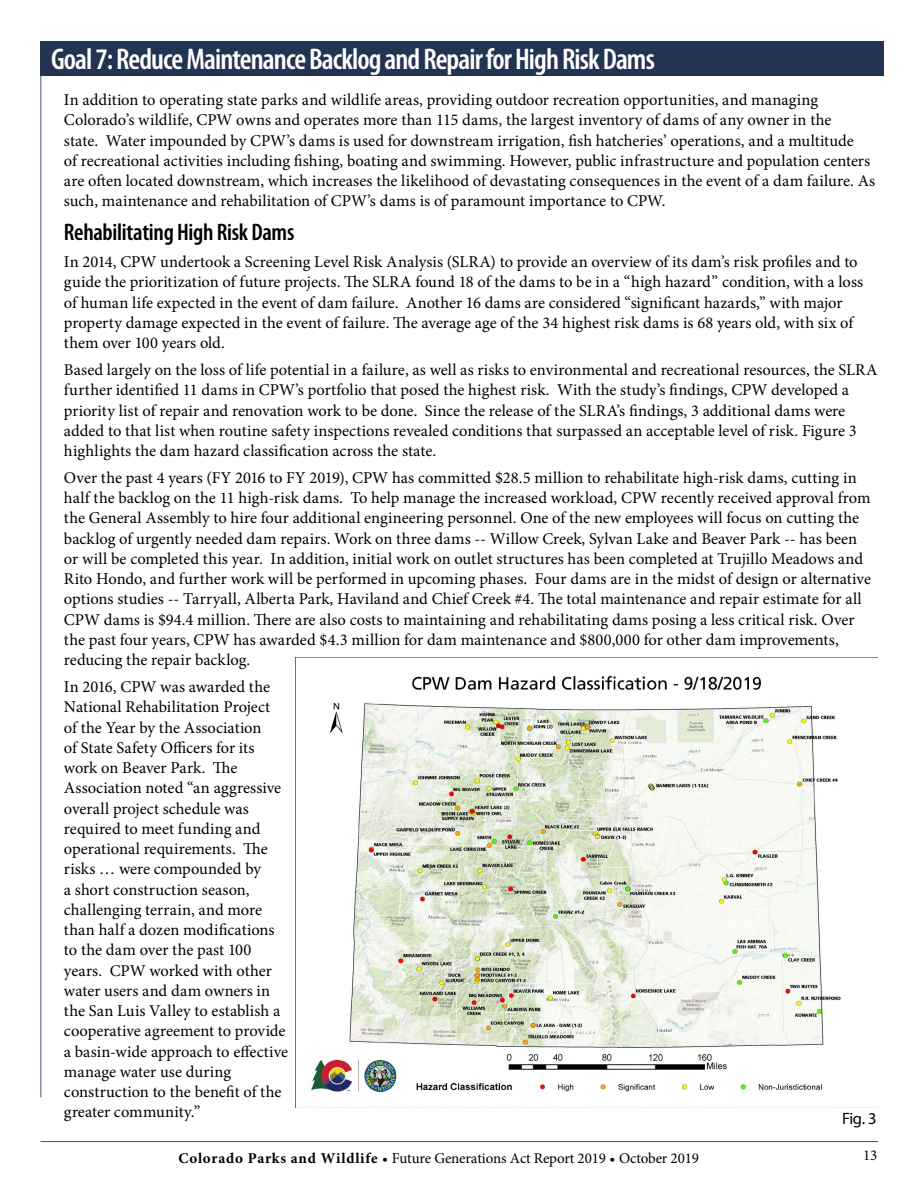
<style>
.page{position:relative;width:918px;height:1188px;background:#fff}
.page>*{position:absolute;margin:0;border:0;box-sizing:border-box;transform-origin:0 0}
.t1{font:600 condensed 30px "Myriad Pro";letter-spacing:-.03em;color:#fff}
.t2{font:600 condensed 24px "Myriad Pro";letter-spacing:-.015em;color:#000}
.t3{font:16.5px/20.2px "Minion Pro";color:#000}
.t4{font:16.5px "Myriad Pro";color:#000}
.t5{font:15px "Minion Pro";letter-spacing:-.01em;color:#000}
.s1{font-weight:700}
</style>
<div class="page">
<hr style="left:40px;top:1141px;width:838px;height:1px;background:#3d547b">
<img style="left:295px;top:657px;width:583px;height:450px">
<div style="left:40px;top:41px;width:844px;height:35px;background:#223452"></div>
<h1 class="t1" style="left:51px;top:40px;width:605px">Goal 7: Reduce Maintenance Backlog and Repair for High Risk Dams</h1>
<p class="t3" style="left:64px;top:90px;width:813px">In addition to operating state parks and wildlife areas, providing outdoor recreation opportunities, and managing Colorado’s wildlife, CPW owns and operates more than 115 dams, the largest inventory of dams of any owner in the<br>state. Water impounded by CPW’s dams is used for downstream irrigation, fish hatcheries’ operations, and a multitude<br>of recreational activities including fishing, boating and swimming. However, public infrastructure and population centers are often located downstream, which increases the likelihood of devastating consequences in the event of a dam failure. As such, maintenance and rehabilitation of CPW’s dams is of paramount importance to CPW.</p>
<h2 class="t2" style="left:64px;top:217px;width:232px">Rehabilitating High Risk Dams</h2>
<p class="t3" style="left:64px;top:252px;width:801px">In 2014, CPW undertook a Screening Level Risk Analysis (SLRA) to provide an overview of its dam’s risk profiles and to guide the prioritization of future projects. The SLRA found 18 of the dams to be in a “high hazard” condition, with a loss of human life expected in the event of dam failure. Another 16 dams are considered “significant hazards,” with major property damage expected in the event of failure. The average age of the 34 highest risk dams is 68 years old, with six of them over 100 years old.</p>
<p class="t3" style="left:64px;top:360px;width:815px">Based largely on the loss of life potential in a failure, as well as risks to environmental and recreational resources, the SLRA further identified 11 dams in CPW’s portfolio that posed the highest risk. With the study’s findings, CPW developed a priority list of repair and renovation work to be done. Since the release of the SLRA’s findings, 3 additional dams were added to that list when routine safety inspections revealed conditions that surpassed an acceptable level of risk. Figure 3 highlights the dam hazard classification across the state.</p>
<p class="t3" style="left:64px;top:468px;width:809px">Over the past 4 years (FY 2016 to FY 2019), CPW has committed $28.5 million to rehabilitate high-risk dams, cutting in half the backlog on the 11 high-risk dams. To help manage the increased workload, CPW recently received approval from the General Assembly to hire four additional engineering personnel. One of the new employees will focus on cutting the backlog of urgently needed dam repairs. Work on three dams -- Willow Creek, Sylvan Lake and Beaver Park -- has been or will be completed this year. In addition, initial work on outlet structures has been completed at Trujillo Meadows and Rito Hondo, and further work will be performed in upcoming phases. Four dams are in the midst of design or alternative options studies -- Tarryall, Alberta Park, Haviland and Chief Creek #4. The total maintenance and repair estimate for all CPW dams is $94.4 million. There are also costs to maintaining and rehabilitating dams posing a less critical risk. Over the past four years, CPW has awarded $4.3 million for dam maintenance and $800,000 for other dam improvements, reducing the repair backlog.</p>
<p class="t3" style="left:64px;top:677px;width:226px">In 2016, CPW was awarded the<br>National Rehabilitation Project<br>of the Year by the Association<br>of State Safety Officers for its work on Beaver Park. The<br>Association noted “an aggressive overall project schedule was required to meet funding and operational requirements. The risks … were compounded by<br>a short construction season, challenging terrain, and more than half a dozen modifications to the dam over the past 100 years. CPW worked with other water users and dam owners in the San Luis Valley to establish a cooperative agreement to provide a basin-wide approach to effective manage water use during construction to the benefit of the greater community.”</p>
<p class="t4" style="left:842px;top:1108px;width:36px">Fig. 3</p>
<p class="t5" style="left:179px;top:1148px;width:522px"><span class="s1">Colorado Parks and Wildlife</span> • Future Generations Act Report 2019 • October 2019</p>
<p class="t5" style="left:863px;top:1145px;width:16px">13</p>
</div>
